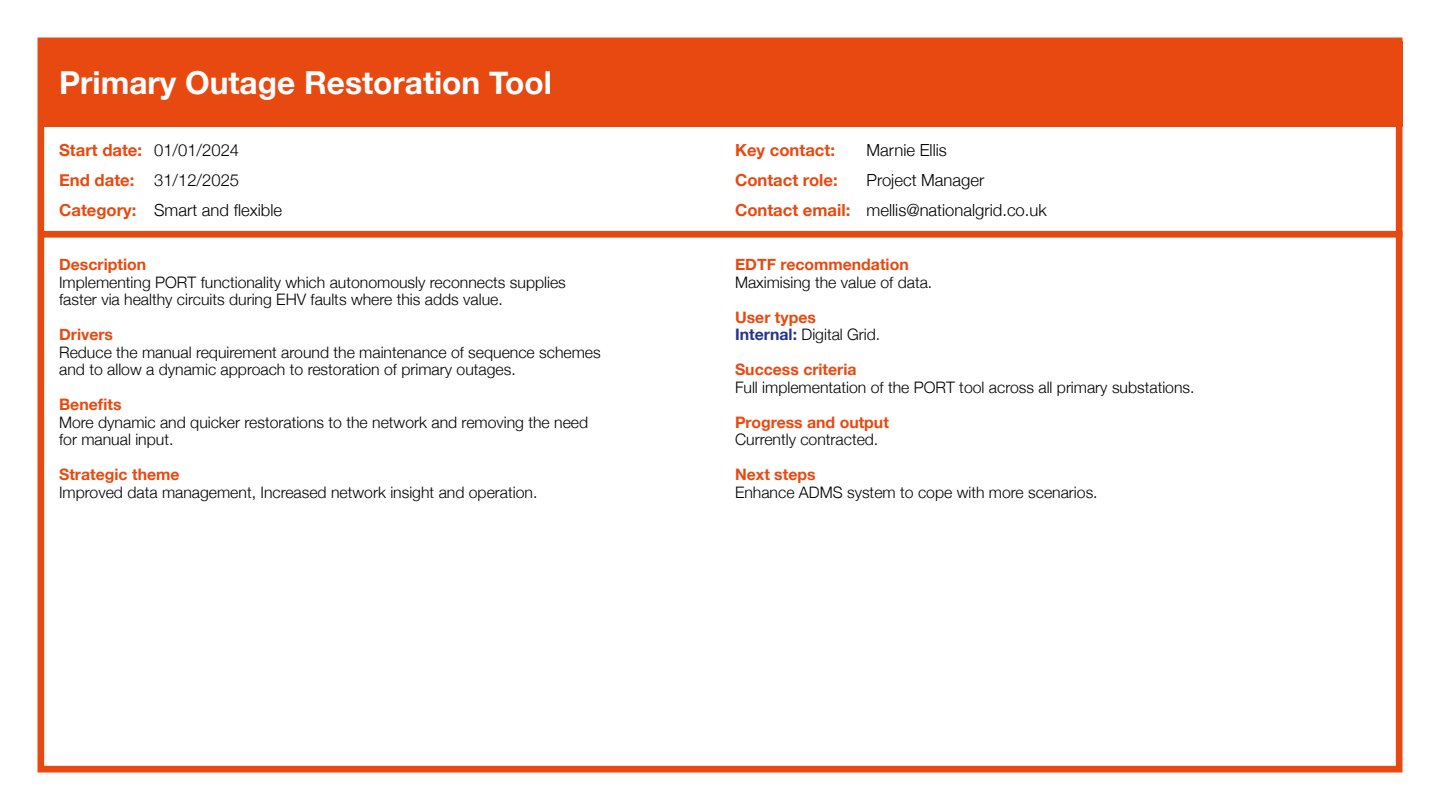
<style>
.page{position:relative;width:1440px;height:810px;background:#fff}
.page>*{position:absolute;margin:0;border:0;box-sizing:border-box;transform-origin:0 0}
.t1{font:700 31.65px "Helvetica Neue";color:#fff}
.t2{font:300 16.65px/30px "Helvetica Neue";color:#000}
.t3{font:700 16.65px "Helvetica Neue";color:#e84910}
.t4{font:300 15.83px/17.5px "Helvetica Neue";color:#000}
.t5{font:700 15.83px "Helvetica Neue";color:#e84910}
.s1{font-weight:700;color:#e84910}
.s2{font-weight:700;color:#28348b}
</style>
<div class="page">
<div style="left:38px;top:38px;width:1365px;height:734px;background:#fff;border:7px solid #e84910"></div>
<div style="left:42px;top:41px;width:1360px;height:86px;background:#e84910"></div>
<div style="left:42px;top:231px;width:1361px;height:7px;background:#e84910"></div>
<h1 class="t1" style="left:59px;top:58px;width:494px">Primary Outage Restoration Tool</h1>
<p class="t2" style="left:59px;top:134px;width:224px"><span class="s1">Start date:</span> 01/01/2024<br><span class="s1">End date:</span> 31/12/2025<br><span class="s1">Category:</span> Smart and flexible</p>
<p class="t3" style="left:735px;top:137px;width:101px">Key contact:</p>
<p class="t2" style="left:867px;top:134px;width:82px">Marnie Ellis</p>
<p class="t3" style="left:735px;top:167px;width:104px">Contact role:</p>
<p class="t2" style="left:735px;top:164px;width:313px;text-indent:132px">Project Manager<br><span class="s1">Contact email:</span> mellis@nationalgrid.co.uk</p>
<p class="t5" style="left:59px;top:252px;width:88px">Description</p>
<p class="t4" style="left:59px;top:272px;width:508px">Implementing PORT functionality which autonomously reconnects supplies faster via healthy circuits during EHV faults where this adds value.</p>
<p class="t5" style="left:59px;top:322px;width:55px">Drivers</p>
<p class="t4" style="left:59px;top:342px;width:543px">Reduce the manual requirement around the maintenance of sequence schemes and to allow a dynamic approach to restoration of primary outages.</p>
<p class="t5" style="left:59px;top:392px;width:64px">Benefits</p>
<p class="t4" style="left:59px;top:412px;width:531px">More dynamic and quicker restorations to the network and removing the need for manual input.</p>
<p class="t5" style="left:59px;top:462px;width:122px">Strategic theme</p>
<p class="t4" style="left:59px;top:482px;width:480px">Improved data management, Increased network insight and operation.</p>
<p class="t5" style="left:735px;top:252px;width:175px">EDTF recommendation</p>
<p class="t4" style="left:735px;top:272px;width:199px">Maximising the value of data.</p>
<p class="t4" style="left:735px;top:307px;width:147px"><span class="s1">User types<br></span><span class="s2">Internal:</span> Digital Grid.</p>
<p class="t5" style="left:735px;top:357px;width:123px">Success criteria</p>
<p class="t4" style="left:735px;top:377px;width:461px">Full implementation of the PORT tool across all primary substations.</p>
<p class="t5" style="left:735px;top:410px;width:155px">Progress and output</p>
<p class="t4" style="left:735px;top:430px;width:145px">Currently contracted.</p>
<p class="t5" style="left:735px;top:462px;width:82px">Next steps</p>
<p class="t4" style="left:735px;top:482px;width:364px">Enhance ADMS system to cope with more scenarios.</p>
</div>
